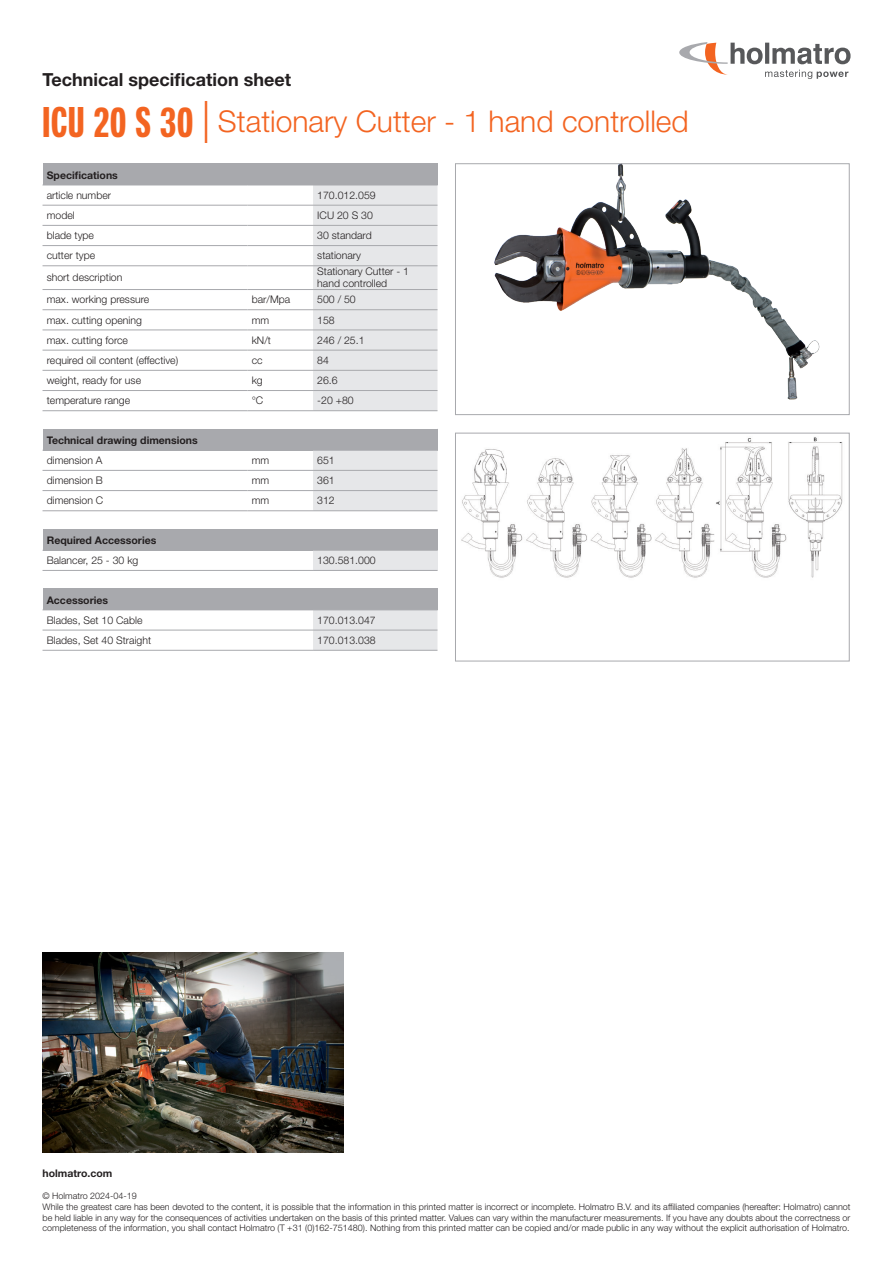
<style>
.page{position:relative;width:893px;height:1263px;background:#fff}
.page>*{position:absolute;margin:0;border:0;box-sizing:border-box;transform-origin:0 0}
.t1{font:300 30px "Helvetica Neue LT Std";color:#f36421}
.t2{font:700 18px "Helvetica Neue LT Std";color:#231f20}
.t3{font:300 10.5px/12px "Helvetica Neue LT Std";color:#231f20}
.t4{font:700 10.5px "Helvetica Neue LT Std";color:#231f20}
.t5{font:300 9px/10.8px "Helvetica Neue LT Std";color:#231f20}
.s1{font-family:"Neue Helvetica Pro 79 Cm";font-weight:700;font-size:42px}
.s2{font-size:42px}
</style>
<div class="page">
<svg style="left:679px;top:42px;width:171px;height:37px"></svg>
<div style="left:43px;top:164px;width:394px;height:21px;background:#a8a9ad"></div>
<svg style="left:313px;top:164px;width:125px;height:247px;background:#dfe0e3"></svg>
<hr style="left:43px;top:185px;width:204px;height:1px;background:#a8a9ad">
<hr style="left:247px;top:185px;width:66px;height:1px;background:#a8a9ad">
<hr style="left:313px;top:185px;width:125px;height:1px;background:#a8a9ad">
<hr style="left:43px;top:205px;width:204px;height:1px;background:#a8a9ad">
<hr style="left:247px;top:205px;width:66px;height:1px;background:#a8a9ad">
<hr style="left:313px;top:205px;width:124px;height:1px;background:#a8a9ad">
<hr style="left:43px;top:225px;width:204px;height:1px;background:#a8a9ad">
<hr style="left:247px;top:225px;width:66px;height:1px;background:#a8a9ad">
<hr style="left:313px;top:225px;width:124px;height:1px;background:#a8a9ad">
<hr style="left:43px;top:245px;width:204px;height:1px;background:#a8a9ad">
<hr style="left:247px;top:245px;width:66px;height:1px;background:#a8a9ad">
<hr style="left:313px;top:245px;width:124px;height:1px;background:#a8a9ad">
<hr style="left:43px;top:265px;width:204px;height:1px;background:#a8a9ad">
<hr style="left:247px;top:265px;width:66px;height:1px;background:#a8a9ad">
<hr style="left:313px;top:265px;width:124px;height:1px;background:#a8a9ad">
<hr style="left:43px;top:289px;width:204px;height:1px;background:#a8a9ad">
<hr style="left:247px;top:289px;width:66px;height:1px;background:#a8a9ad">
<hr style="left:313px;top:289px;width:124px;height:1px;background:#a8a9ad">
<hr style="left:43px;top:309px;width:204px;height:1px;background:#a8a9ad">
<hr style="left:247px;top:309px;width:66px;height:1px;background:#a8a9ad">
<hr style="left:313px;top:309px;width:124px;height:1px;background:#a8a9ad">
<hr style="left:43px;top:330px;width:204px;height:1px;background:#a8a9ad">
<hr style="left:247px;top:330px;width:66px;height:1px;background:#a8a9ad">
<hr style="left:313px;top:330px;width:124px;height:1px;background:#a8a9ad">
<hr style="left:43px;top:350px;width:204px;height:1px;background:#a8a9ad">
<hr style="left:247px;top:350px;width:66px;height:1px;background:#a8a9ad">
<hr style="left:313px;top:350px;width:124px;height:1px;background:#a8a9ad">
<hr style="left:43px;top:370px;width:204px;height:1px;background:#a8a9ad">
<hr style="left:247px;top:370px;width:66px;height:1px;background:#a8a9ad">
<hr style="left:313px;top:370px;width:124px;height:1px;background:#a8a9ad">
<hr style="left:43px;top:410px;width:204px;height:1px;background:#a8a9ad">
<hr style="left:43px;top:390px;width:204px;height:1px;background:#a8a9ad">
<hr style="left:247px;top:410px;width:66px;height:1px;background:#a8a9ad">
<hr style="left:247px;top:390px;width:66px;height:1px;background:#a8a9ad">
<hr style="left:313px;top:410px;width:124px;height:1px;background:#a8a9ad">
<hr style="left:313px;top:390px;width:124px;height:1px;background:#a8a9ad">
<div style="left:43px;top:429px;width:394px;height:21px;background:#a8a9ad"></div>
<svg style="left:313px;top:429px;width:125px;height:82px"></svg>
<hr style="left:43px;top:450px;width:204px;height:1px;background:#a8a9ad">
<hr style="left:247px;top:450px;width:66px;height:1px;background:#a8a9ad">
<hr style="left:313px;top:450px;width:125px;height:1px;background:#a8a9ad">
<hr style="left:43px;top:470px;width:204px;height:1px;background:#a8a9ad">
<hr style="left:247px;top:470px;width:66px;height:1px;background:#a8a9ad">
<hr style="left:313px;top:470px;width:124px;height:1px;background:#a8a9ad">
<hr style="left:43px;top:510px;width:204px;height:1px;background:#a8a9ad">
<hr style="left:43px;top:490px;width:204px;height:1px;background:#a8a9ad">
<hr style="left:247px;top:510px;width:66px;height:1px;background:#a8a9ad">
<hr style="left:247px;top:490px;width:66px;height:1px;background:#a8a9ad">
<hr style="left:313px;top:510px;width:124px;height:1px;background:#a8a9ad">
<hr style="left:313px;top:490px;width:124px;height:1px;background:#a8a9ad">
<div style="left:43px;top:529px;width:394px;height:21px;background:#a8a9ad"></div>
<div style="left:313px;top:550px;width:124px;height:20px;background:#e6e7e9"></div>
<svg style="left:437px;top:529px;width:1px;height:21px"></svg>
<hr style="left:43px;top:570px;width:270px;height:1px;background:#a8a9ad">
<hr style="left:43px;top:550px;width:270px;height:1px;background:#a8a9ad">
<hr style="left:313px;top:570px;width:124px;height:1px;background:#a8a9ad">
<hr style="left:313px;top:550px;width:125px;height:1px;background:#a8a9ad">
<div style="left:43px;top:589px;width:394px;height:21px;background:#a8a9ad"></div>
<svg style="left:313px;top:589px;width:125px;height:61px"></svg>
<hr style="left:43px;top:610px;width:270px;height:1px;background:#a8a9ad">
<hr style="left:313px;top:610px;width:125px;height:1px;background:#a8a9ad">
<hr style="left:43px;top:650px;width:270px;height:1px;background:#a8a9ad">
<hr style="left:43px;top:630px;width:270px;height:1px;background:#a8a9ad">
<hr style="left:313px;top:650px;width:124px;height:1px;background:#a8a9ad">
<hr style="left:313px;top:630px;width:124px;height:1px;background:#a8a9ad">
<img style="left:43px;top:952px;width:300px;height:200px">
<img style="left:461px;top:437px;width:382px;height:141px">
<div style="left:455px;top:433px;width:394px;height:228px;border:1px solid #a8a9ad"></div>
<img style="left:494px;top:166px;width:326px;height:234px">
<div style="left:455px;top:164px;width:394px;height:251px;border:1px solid #a8a9ad"></div>
<h2 class="t2" style="left:43px;top:68px;width:250px">Technical specification sheet</h2>
<h1 class="t1" style="left:43px;top:103px;width:648px"><span class="s1">ICU 20 S 30</span> <span class="s2">|</span> Stationary Cutter - 1 hand controlled</h1>
<p class="t4" style="left:47px;top:168px;width:73px">Specifications</p>
<p class="t3" style="left:47px;top:189px;width:66px">article number</p>
<p class="t3" style="left:317px;top:189px;width:60px">170.012.059</p>
<p class="t3" style="left:47px;top:209px;width:30px">model</p>
<p class="t3" style="left:317px;top:209px;width:57px">ICU 20 S 30</p>
<p class="t3" style="left:47px;top:229px;width:49px">blade type</p>
<p class="t3" style="left:317px;top:229px;width:56px">30 standard</p>
<p class="t3" style="left:47px;top:249px;width:50px">cutter type</p>
<p class="t3" style="left:317px;top:249px;width:45px">stationary</p>
<p class="t3" style="left:47px;top:271px;width:77px">short description</p>
<p class="t3" style="left:317px;top:265px;width:93px">Stationary Cutter - 1 hand controlled</p>
<p class="t3" style="left:47px;top:293px;width:104px">max. working pressure</p>
<p class="t3" style="left:252px;top:293px;width:40px">bar/Mpa</p>
<p class="t3" style="left:317px;top:293px;width:40px">500 / 50</p>
<p class="t3" style="left:47px;top:314px;width:97px">max. cutting opening</p>
<p class="t3" style="left:252px;top:314px;width:19px">mm</p>
<p class="t3" style="left:317px;top:314px;width:19px">158</p>
<p class="t3" style="left:47px;top:334px;width:83px">max. cutting force</p>
<p class="t3" style="left:252px;top:334px;width:21px">kN/t</p>
<p class="t3" style="left:317px;top:334px;width:49px">246 / 25.1</p>
<p class="t3" style="left:47px;top:354px;width:133px">required oil content (effective)</p>
<p class="t3" style="left:252px;top:354px;width:12px">cc</p>
<p class="t3" style="left:317px;top:354px;width:13px">84</p>
<p class="t3" style="left:47px;top:374px;width:96px">weight, ready for use</p>
<p class="t3" style="left:252px;top:374px;width:13px">kg</p>
<p class="t3" style="left:317px;top:374px;width:22px">26.6</p>
<p class="t3" style="left:47px;top:394px;width:85px">temperature range</p>
<p class="t3" style="left:252px;top:394px;width:13px">°C</p>
<p class="t3" style="left:317px;top:394px;width:38px">-20 +80</p>
<p class="t4" style="left:47px;top:434px;width:153px">Technical drawing dimensions</p>
<p class="t3" style="left:47px;top:454px;width:57px">dimension A</p>
<p class="t3" style="left:252px;top:454px;width:19px">mm</p>
<p class="t3" style="left:317px;top:454px;width:19px">651</p>
<p class="t3" style="left:47px;top:474px;width:58px">dimension B</p>
<p class="t3" style="left:252px;top:474px;width:19px">mm</p>
<p class="t3" style="left:317px;top:474px;width:19px">361</p>
<p class="t3" style="left:47px;top:494px;width:58px">dimension C</p>
<p class="t3" style="left:252px;top:494px;width:19px">mm</p>
<p class="t3" style="left:317px;top:494px;width:19px">312</p>
<p class="t4" style="left:47px;top:534px;width:111px">Required Accessories</p>
<p class="t3" style="left:47px;top:554px;width:93px">Balancer, 25 - 30 kg</p>
<p class="t3" style="left:317px;top:554px;width:60px">130.581.000</p>
<p class="t4" style="left:47px;top:593px;width:63px">Accessories</p>
<p class="t3" style="left:47px;top:614px;width:97px">Blades, Set 10 Cable</p>
<p class="t3" style="left:317px;top:614px;width:60px">170.013.047</p>
<p class="t3" style="left:47px;top:634px;width:106px">Blades, Set 40 Straight</p>
<p class="t3" style="left:317px;top:634px;width:60px">170.013.038</p>
<p class="t4" style="left:43px;top:1167px;width:71px">holmatro.com</p>
<p class="t5" style="left:43px;top:1190px;width:809px">© Holmatro 2024-04-19<br>While the greatest care has been devoted to the content, it is possible that the information in this printed matter is incorrect or incomplete. Holmatro B.V. and its affiliated companies (hereafter: Holmatro) cannot be held liable in any way for the consequences of activities undertaken on the basis of this printed matter. Values can vary within the manufacturer measurements. If you have any doubts about the correctness or completeness of the information, you shall contact Holmatro (T +31 (0)162-751480). Nothing from this printed matter can be copied and/or made public in any way without the explicit authorisation of Holmatro.</p>
</div>
